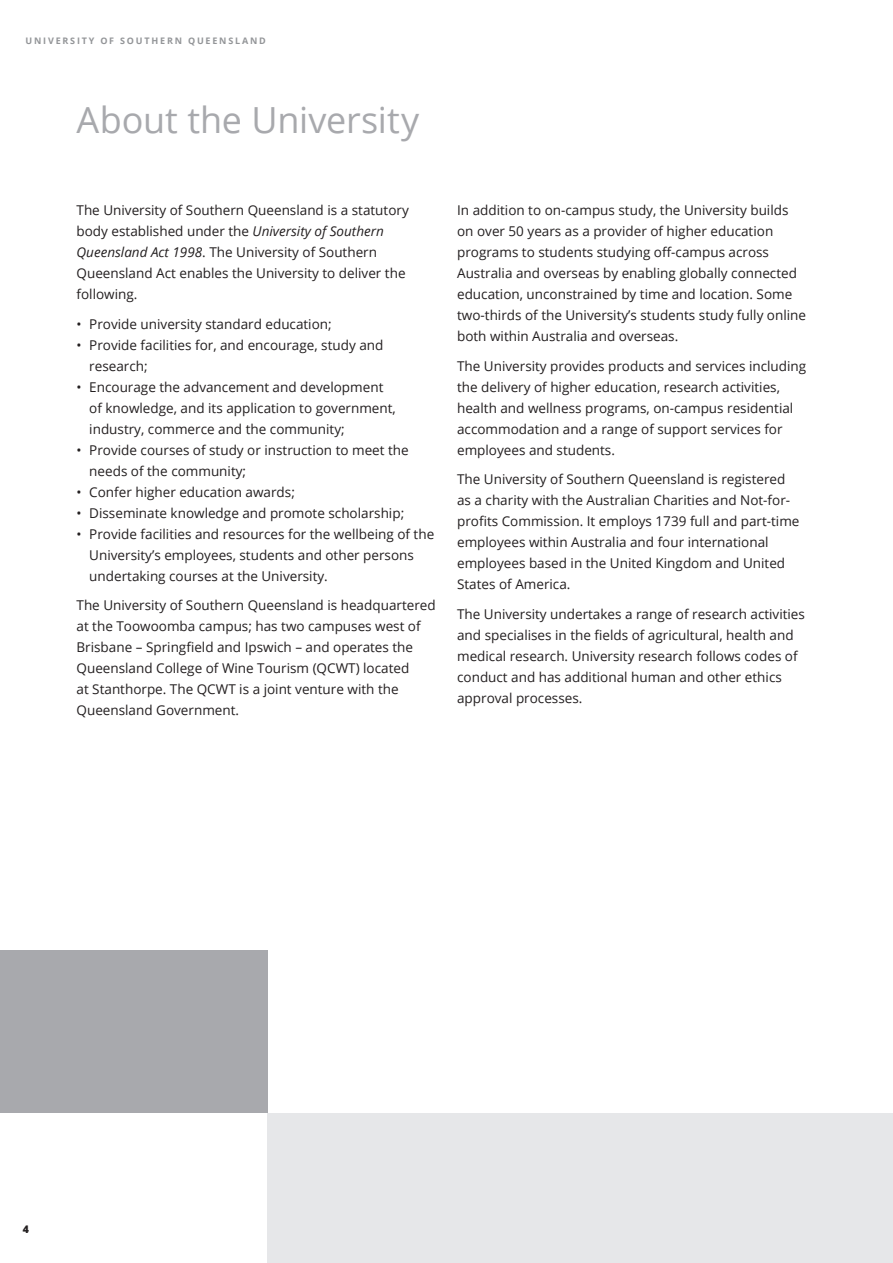
<style>
.page{position:relative;width:893px;height:1263px;background:#fff}
.page>*{position:absolute;margin:0;border:0;box-sizing:border-box;transform-origin:0 0}
.Header_1{font:36px "Open Sans";letter-spacing:-.005em;color:#a8a9ad}
.Body{font:13.5px/21px "Open Sans";color:#231f20}
.bullet{font:13.5px/21px "Open Sans";color:#231f20}
.t1{font:800 10.5px "Open Sans";color:#231f20}
.t2{font:700 9px "Open Sans";letter-spacing:.2em;color:#939598}
.s1{font-style:italic}
</style>
<div class="page">
<div style="left:0;top:950px;width:268px;height:163px;background:#a8a9ad"></div>
<div style="left:268px;top:1113px;width:625px;height:150px;background:#e6e7e9"></div>
<p class="t2" style="left:26px;top:34px;width:242px">UNIVERSITY OF SOUTHERN QUEENSLAND</p>
<p class="Header_1" style="left:77px;top:95px;width:344px">About the University</p>
<p class="Body" style="left:77px;top:200px;width:334px">The University of Southern Queensland is a statutory body established under the <span class="s1">University of Southern Queensland Act 1998</span>. The University of Southern Queensland Act enables the University to deliver the following.</p>
<p class="bullet" style="left:77px;top:313px;width:257px">• Provide university standard education;</p>
<p class="bullet" style="left:89px;top:334px;width:296px;text-indent:-13px">• Provide facilities for, and encourage, study and research;</p>
<p class="bullet" style="left:89px;top:376px;width:308px;text-indent:-13px">• Encourage the advancement and development of knowledge, and its application to government, industry, commerce and the community;</p>
<p class="bullet" style="left:89px;top:439px;width:321px;text-indent:-13px">• Provide courses of study or instruction to meet the needs of the community;</p>
<p class="bullet" style="left:77px;top:481px;width:220px">• Confer higher education awards;</p>
<p class="bullet" style="left:77px;top:502px;width:329px">• Disseminate knowledge and promote scholarship;</p>
<p class="bullet" style="left:89px;top:523px;width:346px;text-indent:-13px">• Provide facilities and resources for the wellbeing of the<br>University’s employees, students and other persons undertaking courses at the University.</p>
<p class="Body" style="left:77px;top:595px;width:361px">The University of Southern Queensland is headquartered at the Toowoomba campus; has two campuses west of Brisbane – Springfield and Ipswich – and operates the Queensland College of Wine Tourism (QCWT) located<br>at Stanthorpe. The QCWT is a joint venture with the Queensland Government.</p>
<p class="Body" style="left:457px;top:200px;width:350px">In addition to on-campus study, the University builds on over 50 years as a provider of higher education programs to students studying off-campus across Australia and overseas by enabling globally connected education, unconstrained by time and location. Some two-thirds of the University’s students study fully online both within Australia and overseas.</p>
<p class="Body" style="left:457px;top:355px;width:351px">The University provides products and services including the delivery of higher education, research activities, health and wellness programs, on-campus residential accommodation and a range of support services for employees and students.</p>
<p class="Body" style="left:457px;top:469px;width:344px">The University of Southern Queensland is registered as a charity with the Australian Charities and Not-for&shy;profits Commission. It employs 1739 full and part-time employees within Australia and four international employees based in the United Kingdom and United States of America.</p>
<p class="Body" style="left:457px;top:603px;width:349px">The University undertakes a range of research activities and specialises in the fields of agricultural, health and medical research. University research follows codes of conduct and has additional human and other ethics approval processes.</p>
<p class="t1" style="left:23px;top:1221px;width:8px">4</p>
</div>
